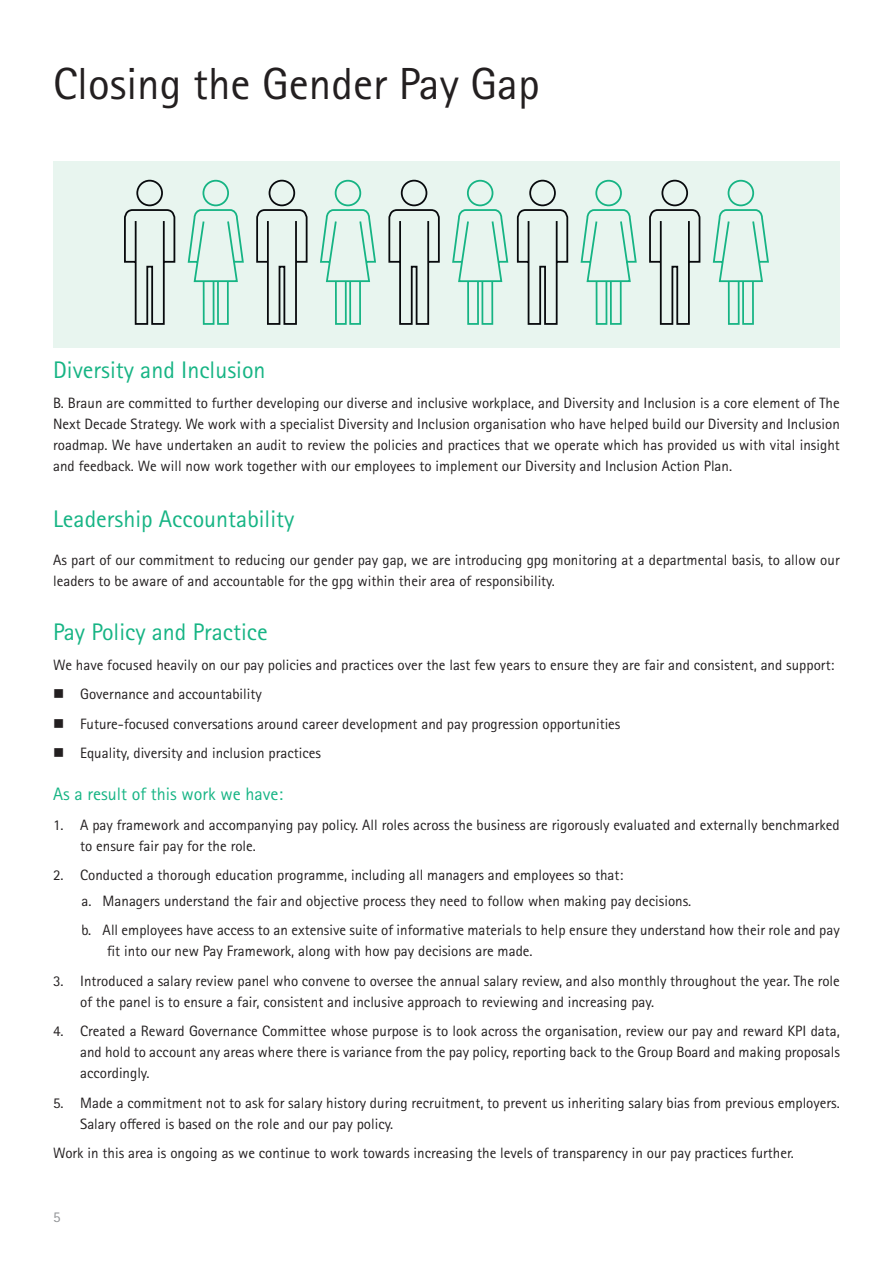
<style>
.page{position:relative;width:893px;height:1263px;background:#fff}
.page>*{position:absolute;margin:0;border:0;box-sizing:border-box;transform-origin:0 0}
.t1{font:45px "Rotis Sans Serif Pro";color:#231f20}
.t2{font:24px "Rotis Sans Serif Pro";color:#16b484}
.t3{font:18px "Rotis Sans Serif Pro";color:#16b484}
.t4{font:15px/21px "Rotis Sans Serif Pro";color:#231f20}
.t5{font:15px "Rotis Sans Serif Pro";color:#939598}
</style>
<div class="page">
<div style="left:53px;top:161px;width:787px;height:187px;background:#e8f5ef"></div>
<svg style="left:124px;top:179px;width:52px;height:146px"></svg>
<svg style="left:256px;top:179px;width:52px;height:146px"></svg>
<svg style="left:388px;top:179px;width:52px;height:146px"></svg>
<svg style="left:516px;top:179px;width:53px;height:146px"></svg>
<svg style="left:649px;top:179px;width:52px;height:146px"></svg>
<div style="left:202px;top:180px;width:27px;height:26px;border:2px solid #16b484;border-radius:50%"></div>
<div style="left:217px;top:280px;width:12px;height:45px;border:2px solid #16b484"></div>
<div style="left:203px;top:280px;width:11px;height:45px;border:2px solid #16b484"></div>
<svg style="left:187px;top:209px;width:57px;height:74px"></svg>
<div style="left:335px;top:180px;width:26px;height:26px;border:2px solid #16b484;border-radius:50%"></div>
<div style="left:349px;top:280px;width:12px;height:45px;border:2px solid #16b484"></div>
<div style="left:335px;top:280px;width:12px;height:45px;border:2px solid #16b484"></div>
<svg style="left:320px;top:209px;width:56px;height:74px"></svg>
<div style="left:467px;top:180px;width:26px;height:26px;border:2px solid #16b484;border-radius:50%"></div>
<div style="left:481px;top:280px;width:12px;height:45px;border:2px solid #16b484"></div>
<div style="left:467px;top:280px;width:12px;height:45px;border:2px solid #16b484"></div>
<svg style="left:452px;top:209px;width:57px;height:74px"></svg>
<div style="left:595px;top:180px;width:27px;height:26px;border:2px solid #16b484;border-radius:50%"></div>
<div style="left:610px;top:280px;width:12px;height:45px;border:2px solid #16b484"></div>
<div style="left:596px;top:280px;width:11px;height:45px;border:2px solid #16b484"></div>
<svg style="left:580px;top:209px;width:57px;height:74px"></svg>
<div style="left:728px;top:180px;width:26px;height:26px;border:2px solid #16b484;border-radius:50%"></div>
<div style="left:742px;top:280px;width:12px;height:45px;border:2px solid #16b484"></div>
<div style="left:728px;top:280px;width:12px;height:45px;border:2px solid #16b484"></div>
<svg style="left:712px;top:209px;width:57px;height:74px"></svg>
<h1 class="t1" style="left:53px;top:57px;width:488px">Closing the Gender Pay Gap</h1>
<h2 class="t2" style="left:53px;top:356px;width:214px">Diversity and Inclusion</h2>
<p class="t4" style="left:53px;top:392px;width:788px;text-align:justify">B. Braun are committed to further developing our diverse and inclusive workplace, and Diversity and Inclusion is a core element of The Next Decade Strategy. We work with a specialist Diversity and Inclusion organisation who have helped build our Diversity and Inclusion roadmap. We have undertaken an audit to review the policies and practices that we operate which has provided us with vital insight and feedback. We will now work together with our employees to implement our Diversity and Inclusion Action Plan.</p>
<h2 class="t2" style="left:53px;top:504px;width:243px">Leadership Accountability</h2>
<p class="t4" style="left:53px;top:549px;width:788px">As part of our commitment to reducing our gender pay gap, we are introducing gpg monitoring at a departmental basis, to allow our leaders to be aware of and accountable for the gpg within their area of responsibility.</p>
<h2 class="t2" style="left:53px;top:618px;width:216px">Pay Policy and Practice</h2>
<p class="t4" style="left:80px;top:650px;width:756px;line-height:29.5px;text-indent:-27px">We have focused heavily on our pay policies and practices over the last few years to ensure they are fair and consistent, and support:<br>Governance and accountability<br>Future-focused conversations around career development and pay progression opportunities<br>Equality, diversity and inclusion practices</p>
<p class="t3" style="left:53px;top:784px;width:231px">As a result of this work we have:</p>
<p class="t4" style="left:80px;top:814px;width:761px;text-indent:-27px">1. A pay framework and accompanying pay policy. All roles across the business are rigorously evaluated and externally benchmarked to ensure fair pay for the role.</p>
<p class="t4" style="left:82px;top:863px;width:611px;line-height:25.2px;text-indent:-28px">2. Conducted a thorough education programme, including all managers and employees so that:<br>a. Managers understand the fair and objective process they need to follow when making pay decisions.</p>
<p class="t4" style="left:107px;top:920px;width:734px;text-indent:-26px">b. All employees have access to an extensive suite of informative materials to help ensure they understand how their role and pay fit into our new Pay Framework, along with how pay decisions are made.</p>
<p class="t4" style="left:80px;top:970px;width:761px;text-indent:-27px">3. Introduced a salary review panel who convene to oversee the annual salary review, and also monthly throughout the year. The role of the panel is to ensure a fair, consistent and inclusive approach to reviewing and increasing pay.</p>
<p class="t4" style="left:80px;top:1021px;width:761px;text-align:justify;text-indent:-27px">4. Created a Reward Governance Committee whose purpose is to look across the organisation, review our pay and reward KPI data, and hold to account any areas where there is variance from the pay policy, reporting back to the Group Board and making proposals accordingly.</p>
<p class="t4" style="left:80px;top:1092px;width:761px;text-indent:-27px">5. Made a commitment not to ask for salary history during recruitment, to prevent us inheriting salary bias from previous employers.<br>Salary offered is based on the role and our pay policy.</p>
<p class="t4" style="left:53px;top:1143px;width:742px">Work in this area is ongoing as we continue to work towards increasing the levels of transparency in our pay practices further.</p>
<p class="t5" style="left:53px;top:1208px;width:9px">5</p>
</div>
